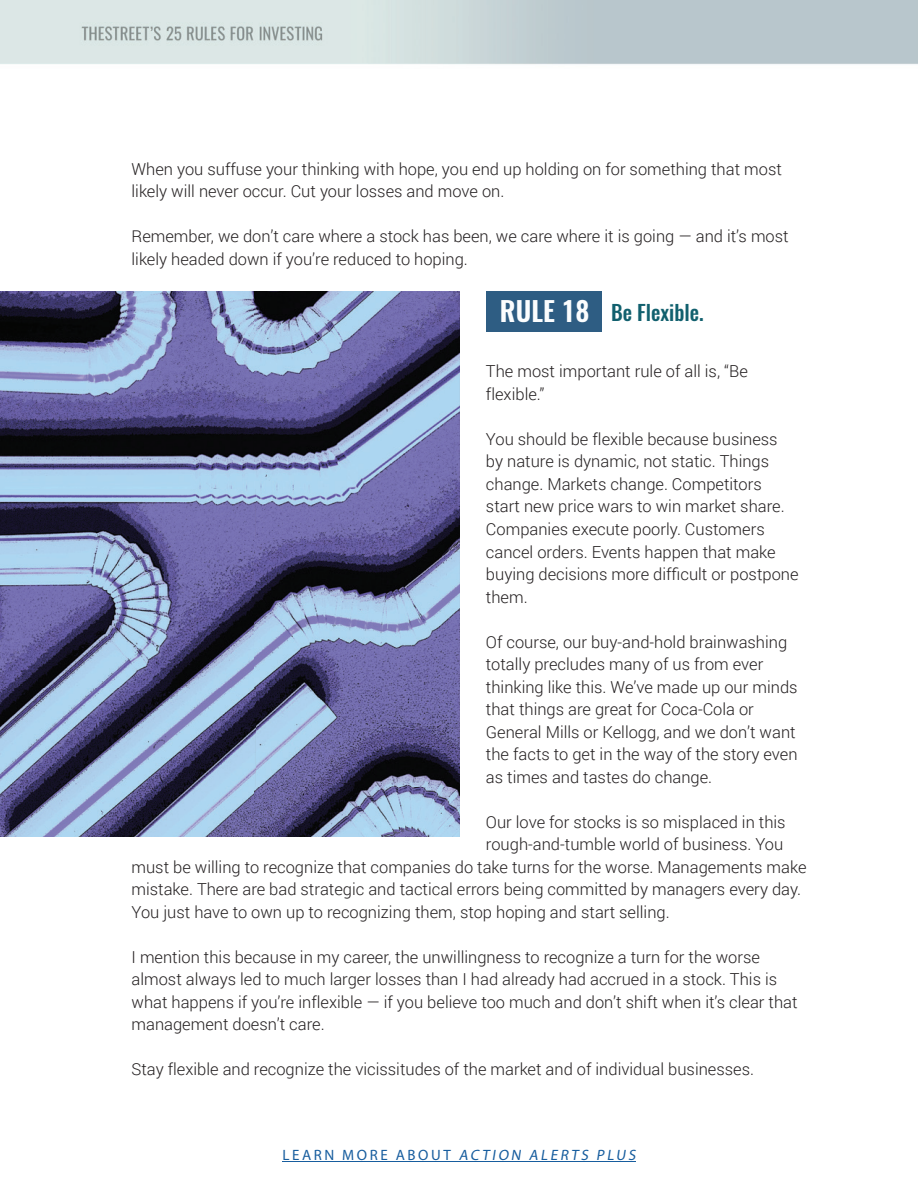
<style>
.page{position:relative;width:918px;height:1188px;background:#fff}
.page>*{position:absolute;margin:0;border:0;box-sizing:border-box;transform-origin:0 0}
.t1{font:500 21px "Oswald";color:#11606e}
.t2{font:300 16.5px/22.5px "Roboto";color:#231f20}
.t3{font:italic 15px "Myriad Pro";color:#175d9e}
.s1{font-weight:600;font-size:27px;color:#fbfdfe}
.s2{font-style:normal}
</style>
<div class="page">
<img style="left:0;top:0;width:918px;height:65px">
<hr style="left:283px;top:1161px;width:353px;height:1px;background:#175d9e">
<div style="left:486px;top:291px;width:115px;height:40px;background:#2e5d83"></div>
<img style="left:0;top:292px;width:459px;height:545px">
<p class="t2" style="left:132px;top:157px;width:652px">When you suffuse your thinking with hope, you end up holding on for something that most likely will never occur. Cut your losses and move on.</p>
<p class="t2" style="left:132px;top:225px;width:659px">Remember, we don’t care where a stock has been, we care where it is going — and it’s most likely headed down if you’re reduced to hoping.</p>
<p class="t1" style="left:500px;top:302px;width:205px"><span class="s1">RULE 18</span> Be Flexible.</p>
<p class="t2" style="left:486px;top:360px;width:263px">The most important rule of all is, “Be flexible.”</p>
<p class="t2" style="left:486px;top:427px;width:314px">You should be flexible because business by nature is dynamic, not static. Things change. Markets change. Competitors start new price wars to win market share.<br>Companies execute poorly. Customers cancel orders. Events happen that make buying decisions more difficult or postpone them.</p>
<p class="t2" style="left:486px;top:630px;width:313px">Of course, our buy-and-hold brainwashing totally precludes many of us from ever thinking like this. We’ve made up our minds that things are great for Coca-Cola or General Mills or Kellogg, and we don’t want the facts to get in the way of the story even as times and tastes do change.</p>
<p class="t2" style="left:486px;top:810px;width:301px">Our love for stocks is so misplaced in this</p>
<p class="t2" style="left:486px;top:832px;width:299px">rough-and-tumble world of business. You</p>
<p class="t2" style="left:132px;top:855px;width:676px">must be willing to recognize that companies do take turns for the worse. Managements make</p>
<p class="t2" style="left:132px;top:877px;width:671px">mistake. There are bad strategic and tactical errors being committed by managers every day.</p>
<p class="t2" style="left:132px;top:900px;width:540px">You just have to own up to recognizing them, stop hoping and start selling.</p>
<p class="t2" style="left:132px;top:945px;width:668px">I mention this because in my career, the unwillingness to recognize a turn for the worse almost always led to much larger losses than I had already had accrued in a stock. This is what happens if you’re inflexible — if you believe too much and don’t shift when it’s clear that management doesn’t care.</p>
<p class="t2" style="left:132px;top:1057px;width:624px">Stay flexible and recognize the vicissitudes of the market and of individual businesses.</p>
<p class="t3" style="left:283px;top:1146px;width:357px"><span class="s2">L E A R N M O R E A B O U T</span> ACTION ALERTS PLUS</p>
</div>
